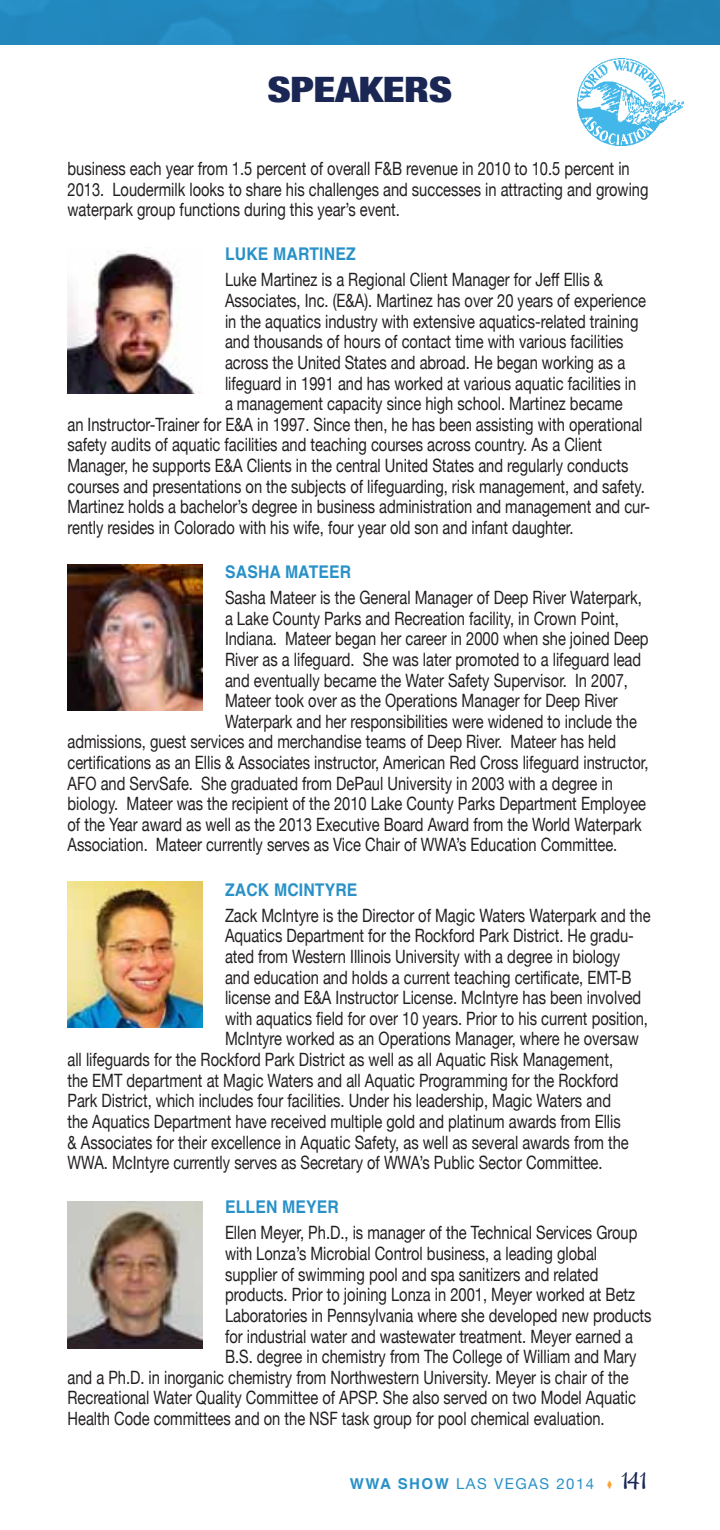
<style>
.page{position:relative;width:720px;height:1530px;background:#fff}
.page>*{position:absolute;margin:0;border:0;box-sizing:border-box;transform-origin:0 0}
.t1{font:900 condensed 35px "Helvetica Neue";letter-spacing:-.01em;color:#1a2754;scale:1.25 1}
.t2{font:30px "Hipster Script Pro";color:#1a2754}
.t3{font:18.25px/20.5px "Helvetica Neue";color:#231f20;scale:.8 1}
.t4{font:700 17.5px "Helvetica";letter-spacing:.01em;color:#2991c8;scale:.9 1}
.t5{font:700 15px "Helvetica";letter-spacing:.1em;color:#2991c8}
.t6{font:15px "Helvetica Neue";letter-spacing:.1em;color:#2991c8}
.s1{font-family:"Helvetica Neue";font-weight:400}
.s2{color:#f9a335}
</style>
<div class="page">
<img style="left:68px;top:251px;width:132px;height:143px">
<img style="left:68px;top:565px;width:134px;height:146px">
<img style="left:68px;top:882px;width:134px;height:146px">
<img style="left:68px;top:1202px;width:134px;height:146px">
<img style="left:0;top:0;width:720px;height:45px">
<img style="left:578px;top:58px;width:105px;height:88px">
<h1 class="t1" style="left:268px;top:67px;width:149px">SPEAKERS</h1>
<p class="t3" style="left:68px;top:158px;width:728px">business each year from 1.5 percent of overall F&amp;B revenue in 2010 to 10.5 percent in<br>2013. Loudermilk looks to share his challenges and successes in attracting and growing waterpark group functions during this year’s event.</p>
<p class="t4" style="left:225px;top:240px;width:147px">LUKE MARTINEZ</p>
<p class="t3" style="left:225px;top:269px;width:474px">Luke Martinez is a Regional Client Manager for Jeff Ellis &amp;</p>
<p class="t3" style="left:225px;top:290px;width:528px">Associates, Inc. (E&amp;A). Martinez has over 20 years of experience</p>
<p class="t3" style="left:225px;top:311px;width:518px">in the aquatics industry with extensive aquatics-related training</p>
<p class="t3" style="left:225px;top:331px;width:500px">and thousands of hours of contact time with various facilities</p>
<p class="t3" style="left:225px;top:352px;width:502px">across the United States and abroad. He began working as a</p>
<p class="t3" style="left:225px;top:373px;width:516px">lifeguard in 1991 and has worked at various aquatic facilities in</p>
<p class="t3" style="left:225px;top:393px;width:499px">a management capacity since high school. Martinez became</p>
<p class="t3" style="left:68px;top:414px;width:720px">an Instructor-Trainer for E&amp;A in 1997. Since then, he has been assisting with operational</p>
<p class="t3" style="left:68px;top:434px;width:670px">safety audits of aquatic facilities and teaching courses across country. As a Client</p>
<p class="t3" style="left:68px;top:455px;width:703px">Manager, he supports E&amp;A Clients in the central United States and regularly conducts</p>
<p class="t3" style="left:68px;top:476px;width:723px">courses and presentations on the subjects of lifeguarding, risk management, and safety.</p>
<p class="t3" style="left:68px;top:496px;width:730px">Martinez holds a bachelor’s degree in business administration and management and cur-</p>
<p class="t3" style="left:68px;top:517px;width:634px">rently resides in Colorado with his wife, four year old son and infant daughter.</p>
<p class="t4" style="left:225px;top:558px;width:142px">SASHA MATEER</p>
<p class="t3" style="left:225px;top:587px;width:523px">Sasha Mateer is the General Manager of Deep River Waterpark,</p>
<p class="t3" style="left:225px;top:608px;width:494px">a Lake County Parks and Recreation facility, in Crown Point,</p>
<p class="t3" style="left:225px;top:628px;width:531px">Indiana. Mateer began her career in 2000 when she joined Deep</p>
<p class="t3" style="left:225px;top:649px;width:522px">River as a lifeguard. She was later promoted to a lifeguard lead</p>
<p class="t3" style="left:225px;top:670px;width:505px">and eventually became the Water Safety Supervisor. In 2007,</p>
<p class="t3" style="left:225px;top:690px;width:493px">Mateer took over as the Operations Manager for Deep River</p>
<p class="t3" style="left:225px;top:711px;width:516px">Waterpark and her responsibilities were widened to include the</p>
<p class="t3" style="left:68px;top:731px;width:687px">admissions, guest services and merchandise teams of Deep River. Mateer has held</p>
<p class="t3" style="left:68px;top:752px;width:728px">certifications as an Ellis &amp; Associates instructor, American Red Cross lifeguard instructor,</p>
<p class="t3" style="left:68px;top:773px;width:683px">AFO and ServSafe. She graduated from DePaul University in 2003 with a degree in</p>
<p class="t3" style="left:68px;top:793px;width:725px">biology. Mateer was the recipient of the 2010 Lake County Parks Department Employee</p>
<p class="t3" style="left:68px;top:814px;width:720px">of the Year award as well as the 2013 Executive Board Award from the World Waterpark</p>
<p class="t3" style="left:68px;top:835px;width:689px">Association. Mateer currently serves as Vice Chair of WWA’s Education Committee.</p>
<p class="t4" style="left:225px;top:875px;width:148px">ZACK MCINTYRE</p>
<p class="t3" style="left:225px;top:905px;width:533px">Zack McIntyre is the Director of Magic Waters Waterpark and the</p>
<p class="t3" style="left:225px;top:925px;width:513px">Aquatics Department for the Rockford Park District. He gradu-</p>
<p class="t3" style="left:225px;top:946px;width:496px">ated from Western Illinois University with a degree in biology</p>
<p class="t3" style="left:225px;top:967px;width:510px">and education and holds a current teaching certificate, EMT-B</p>
<p class="t3" style="left:225px;top:987px;width:522px">license and E&amp;A Instructor License. McIntyre has been involved</p>
<p class="t3" style="left:225px;top:1008px;width:530px">with aquatics field for over 10 years. Prior to his current position,</p>
<p class="t3" style="left:225px;top:1028px;width:519px">McIntyre worked as an Operations Manager, where he oversaw</p>
<p class="t3" style="left:68px;top:1049px;width:683px">all lifeguards for the Rockford Park District as well as all Aquatic Risk Management,</p>
<p class="t3" style="left:68px;top:1070px;width:690px">the EMT department at Magic Waters and all Aquatic Programming for the Rockford</p>
<p class="t3" style="left:68px;top:1090px;width:681px">Park District, which includes four facilities. Under his leadership, Magic Waters and</p>
<p class="t3" style="left:68px;top:1111px;width:693px">the Aquatics Department have received multiple gold and platinum awards from Ellis</p>
<p class="t3" style="left:68px;top:1132px;width:703px">&amp; Associates for their excellence in Aquatic Safety, as well as several awards from the</p>
<p class="t3" style="left:68px;top:1152px;width:670px">WWA. McIntyre currently serves as Secretary of WWA’s Public Sector Committee.</p>
<p class="t4" style="left:225px;top:1193px;width:128px">ELLEN MEYER</p>
<p class="t3" style="left:225px;top:1222px;width:517px">Ellen Meyer, Ph.D., is manager of the Technical Services Group</p>
<p class="t3" style="left:225px;top:1243px;width:467px">with Lonza’s Microbial Control business, a leading global</p>
<p class="t3" style="left:225px;top:1264px;width:468px">supplier of swimming pool and spa sanitizers and related</p>
<p class="t3" style="left:225px;top:1284px;width:514px">products. Prior to joining Lonza in 2001, Meyer worked at Betz</p>
<p class="t3" style="left:225px;top:1305px;width:535px">Laboratories in Pennsylvania where she developed new products</p>
<p class="t3" style="left:225px;top:1326px;width:512px">for industrial water and wastewater treatment. Meyer earned a</p>
<p class="t3" style="left:225px;top:1346px;width:516px">B.S. degree in chemistry from The College of William and Mary</p>
<p class="t3" style="left:68px;top:1367px;width:703px">and a Ph.D. in inorganic chemistry from Northwestern University. Meyer is chair of the</p>
<p class="t3" style="left:68px;top:1387px;width:712px">Recreational Water Quality Committee of APSP. She also served on two Model Aquatic</p>
<p class="t3" style="left:68px;top:1408px;width:673px">Health Code committees and on the NSF task group for pool chemical evaluation.</p>
<p class="t5" style="left:350px;top:1472px;width:117px">WWA SHOW <span class="s1">las</span></p>
<p class="t6" style="left:494px;top:1475px;width:23px">vegas</p>
<p class="t6" style="left:556px;top:1475px;width:57px">2014 <span class="s2">◆</span></p>
<h2 class="t2" style="left:622px;top:1460px;width:26px">141</h2>
</div>
